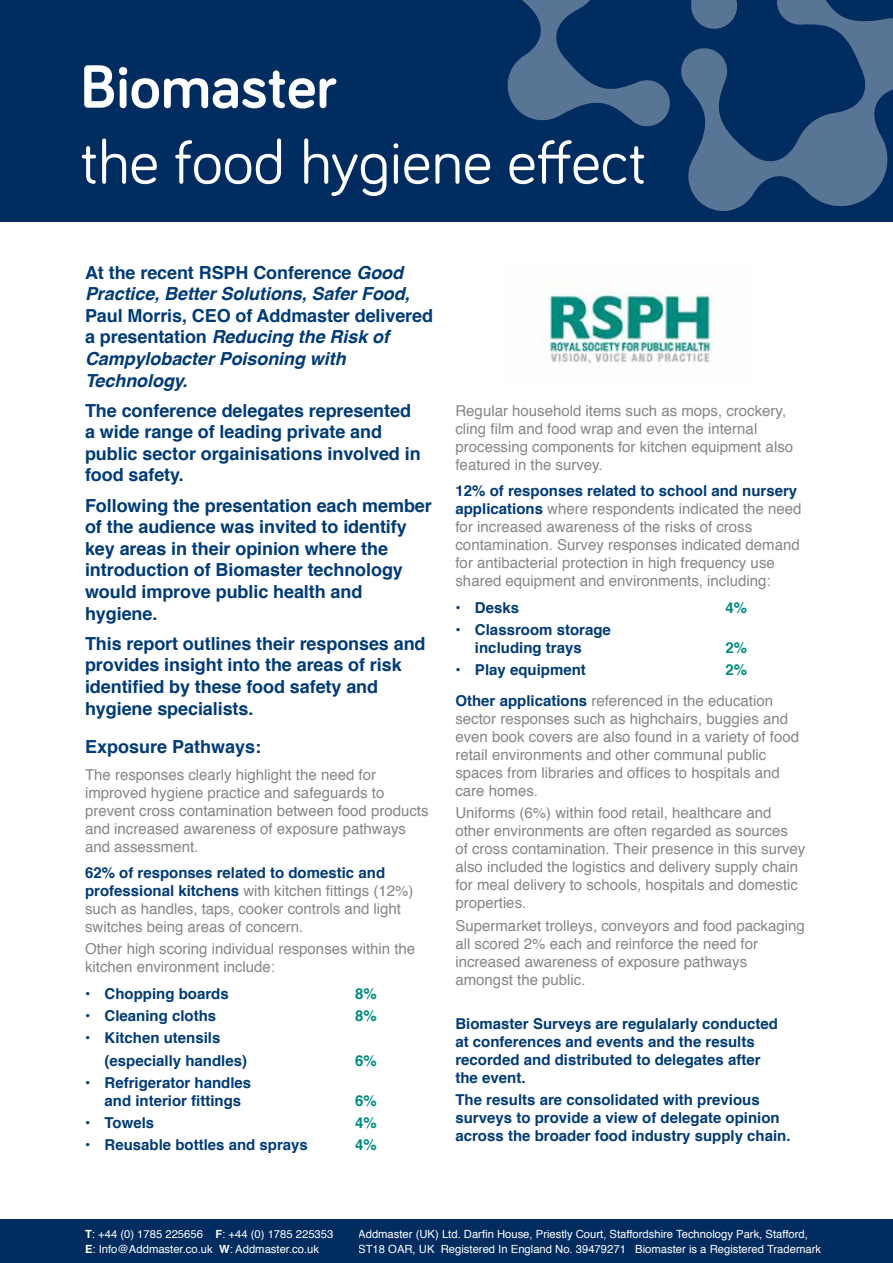
<style>
.page{position:relative;width:893px;height:1263px;background:#fff}
.page>*{position:absolute;margin:0;border:0;box-sizing:border-box;transform-origin:0 0}
.t1{font:63px "Bariol";color:#fff}
.t2{font:700 63px "Bariol";color:#fff}
.t3{font:700 18px/21.6px "Helvetica";letter-spacing:-.005em;color:#003b75}
.t4{font:italic 700 18px/21.6px "Helvetica";letter-spacing:-.005em;color:#003b75}
.t5{font:15px/18px "Helvetica";color:#858584}
.t6{font:700 15px/18px "Helvetica";color:#003b75}
.t7{font:700 15px "Helvetica";color:#008b80}
.t8{font:700 15px "Helvetica";color:#018d7c}
.t9{font:11.25px/14.4px "Helvetica";color:#fff}
.s1{font-style:normal}
.s2{font-weight:700;color:#003b75}
.s3{font-weight:700;color:#018d7c}
.s4{font-weight:700}
</style>
<div class="page">
<div style="left:0;top:0;width:893px;height:222px;background:#002c5f"></div>
<svg style="left:507px;top:0;width:163px;height:127px"></svg>
<svg style="left:681px;top:0;width:212px;height:211px"></svg>
<div style="left:358px;top:1219px;width:535px;height:44px;background:#002c5f"></div>
<div style="left:0;top:1219px;width:358px;height:44px;background:#002c5f"></div>
<img style="left:541px;top:285px;width:173px;height:80px">
<h1 class="t2" style="left:80px;top:43px;width:258px">Biomaster</h1>
<h1 class="t1" style="left:80px;top:119px;width:567px">the food hygiene effect</h1>
<p class="t4" style="left:85px;top:261px;width:326px"><span class="s1">At the recent RSPH Conference</span> Good<br>Practice, Better Solutions, Safer Food,</p>
<p class="t4" style="left:85px;top:305px;width:350px"><span class="s1">Paul Morris, CEO of Addmaster delivered a presentation</span> Reducing the Risk of<br>Campylobacter Poisoning with<br>Technology.</p>
<p class="t3" style="left:85px;top:400px;width:337px">The conference delegates represented a wide range of leading private and public sector orgainisations involved in food safety.</p>
<p class="t3" style="left:85px;top:495px;width:348px">Following the presentation each member of the audience was invited to identify key areas in their opinion where the introduction of Biomaster technology would improve public health and hygiene.</p>
<p class="t3" style="left:85px;top:633px;width:342px">This report outlines their responses and provides insight into the areas of risk identified by these food safety and hygiene specialists.</p>
<p class="t3" style="left:85px;top:736px;width:178px">Exposure Pathways:</p>
<p class="t5" style="left:85px;top:766px;width:345px">The responses clearly highlight the need for improved hygiene practice and safeguards to prevent cross contamination between food products and increased awareness of exposure pathways and assessment.</p>
<p class="t5" style="left:85px;top:864px;width:330px"><span class="s2">62% of responses related to domestic and professional kitchens</span> with kitchen fittings (12%) such as handles, taps, cooker controls and light switches being areas of concern.</p>
<p class="t5" style="left:85px;top:941px;width:332px">Other high scoring individual responses within the kitchen environment include:</p>
<p class="t6" style="left:85px;top:985px;width:145px">• Chopping boards</p>
<p class="t7" style="left:355px;top:981px;width:23px">8%</p>
<p class="t6" style="left:85px;top:1007px;width:133px">• Cleaning cloths</p>
<p class="t8" style="left:355px;top:1004px;width:23px">8%</p>
<p class="t6" style="left:105px;top:1027px;width:144px;line-height:22.2px;text-indent:-20px">• Kitchen utensils (especially handles)</p>
<p class="t7" style="left:355px;top:1048px;width:23px">6%</p>
<p class="t6" style="left:105px;top:1074px;width:148px;text-indent:-20px">• Refrigerator handles and interior fittings</p>
<p class="t7" style="left:355px;top:1088px;width:23px">6%</p>
<p class="t6" style="left:85px;top:1114px;width:71px">• Towels</p>
<p class="t7" style="left:355px;top:1111px;width:23px">4%</p>
<p class="t6" style="left:85px;top:1136px;width:224px">• Reusable bottles and sprays</p>
<p class="t7" style="left:355px;top:1133px;width:23px">4%</p>
<p class="t5" style="left:455px;top:402px;width:339px">Regular household items such as mops, crockery, cling film and food wrap and even the internal processing components for kitchen equipment also featured in the survey.</p>
<p class="t5" style="left:455px;top:483px;width:347px"><span class="s2">12% of responses related to school and nursery applications</span> where respondents indicated the need for increased awareness of the risks of cross contamination. Survey responses indicated demand for antibacterial protection in high frequency use shared equipment and environments, including:</p>
<p class="t6" style="left:455px;top:599px;width:65px">• Desks</p>
<p class="t7" style="left:725px;top:595px;width:23px">4%</p>
<p class="t6" style="left:475px;top:621px;width:137px;text-indent:-20px">• Classroom storage including trays</p>
<p class="t8" style="left:725px;top:636px;width:23px">2%</p>
<p class="t6" style="left:455px;top:661px;width:132px">• Play equipment</p>
<p class="t5" style="left:455px;top:655px;width:319px;line-height:30.8px;text-indent:270px"><span class="s3">2%<br></span><span class="s2">Other applications</span> referenced in the education</p>
<p class="t5" style="left:455px;top:710px;width:345px">sector responses such as highchairs, buggies and even book covers are also found in a variety of food retail environments and other communal public spaces from libraries and offices to hospitals and care homes.</p>
<p class="t5" style="left:455px;top:805px;width:351px">Uniforms (6%) within food retail, healthcare and other environments are often regarded as sources<br>of cross contamination. Their presence in this survey also included the logistics and delivery supply chain for meal delivery to schools, hospitals and domestic properties.</p>
<p class="t5" style="left:455px;top:917px;width:351px">Supermarket trolleys, conveyors and food packaging all scored 2% each and reinforce the need for increased awareness of exposure pathways amongst the public.</p>
<p class="t6" style="left:455px;top:1015px;width:324px">Biomaster Surveys are regulalarly conducted at conferences and events and the results recorded and distributed to delegates after the event.</p>
<p class="t6" style="left:455px;top:1091px;width:337px">The results are consolidated with previous surveys to provide a view of delegate opinion across the broader food industry supply chain.</p>
<p class="t9" style="left:85px;top:1227px;width:250px"><span class="s4">T</span>: +44 (0) 1785 225656 <span class="s4">F</span>: +44 (0) 1785 225353<br><span class="s4">E</span>: Info@Addmaster.co.uk <span class="s4">W</span>: Addmaster.co.uk</p>
<p class="t9" style="left:358px;top:1227px;width:464px">Addmaster (UK) Ltd. Darfin House, Priestly Court, Staffordshire Technology Park, Stafford,<br>ST18 OAR, UK Registered In England No. 39479271 Biomaster is a Registered Trademark</p>
</div>
